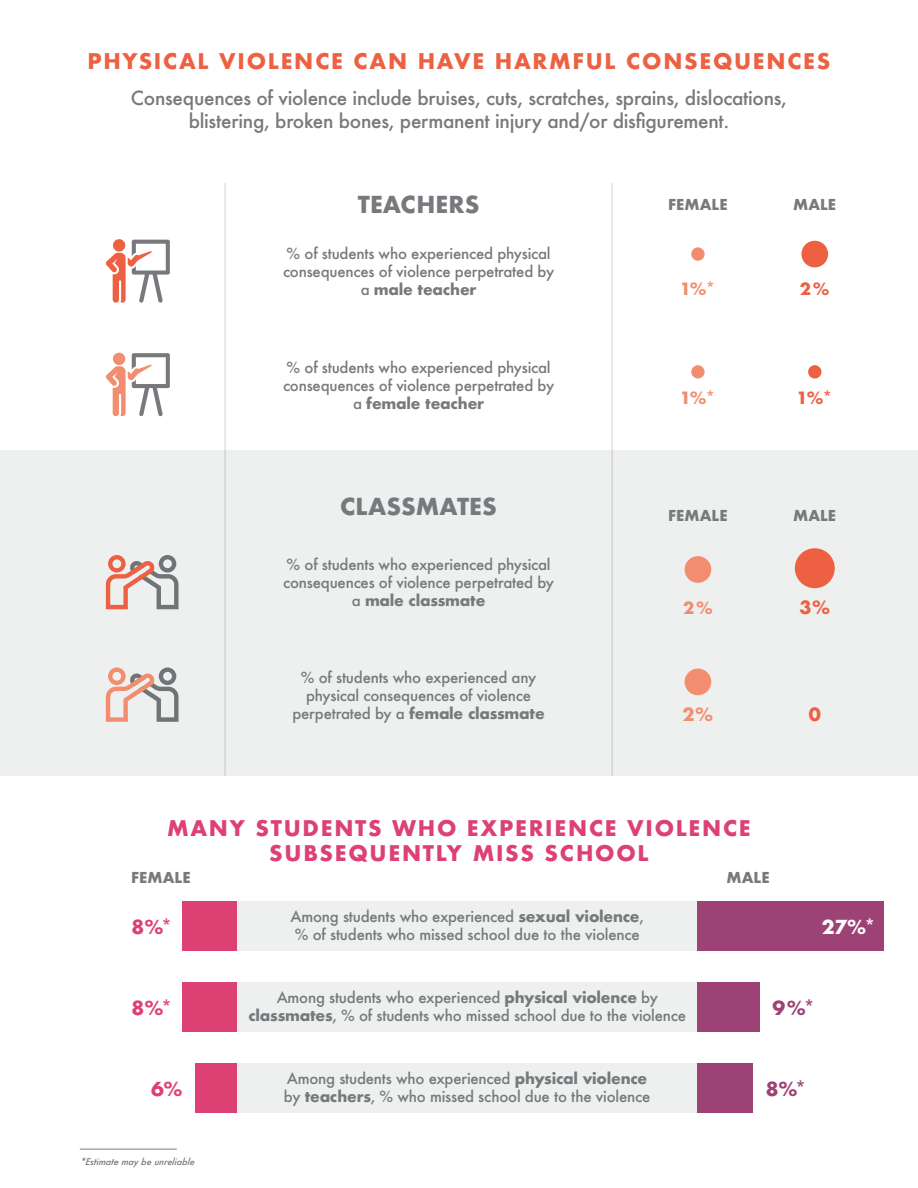
<style>
.page{position:relative;width:918px;height:1188px;background:#fff}
.page>*{position:absolute;margin:0;border:0;box-sizing:border-box;transform-origin:0 0}
.t1{font:700 22.8px "Futura";color:#77797d}
.t2{font:700 21px "Futura";letter-spacing:.08em;color:#dd4174}
.t3{font:700 21px "Futura";letter-spacing:.08em;color:#ed6142}
.t4{font:500 18.9px/22.5px "Futura";letter-spacing:-.015em;color:#77797d;text-align:center}
.t5{font:700 18.9px "Futura";color:#dd4174}
.t6{font:700 18.9px "Futura";color:#9c4275}
.t7{font:700 18.9px "Futura";color:#fff}
.t8{font:700 17.85px "Futura";color:#ed6041}
.t9{font:700 17.85px "Futura";color:#f28e6f}
.t10{font:700 16.5px "Futura";color:#f28e6f}
.t11{font:700 16.5px "Futura";color:#ed6041}
.t12{font:500 15px/18px "Futura";letter-spacing:-.015em;color:#77797d;text-align:center}
.t13{font:700 14.7px "Futura";color:#77797d}
.t14{font:italic 500 9px "Futura";color:#767a7a}
.s1{color:#767a7a}
.s2{font-weight:700}
.s3{color:#767a7c}
.s4{font-weight:700;color:#767a7a}
.s5{font-weight:700;color:#767a7c}
.s6{font-weight:700;color:#757a7d}
</style>
<div class="page">
<div style="left:0;top:450px;width:918px;height:326px;background:#eeefef"></div>
<div style="left:691px;top:247px;width:14px;height:14px;background:#f28e6f;border-radius:50%"></div>
<svg style="left:106px;top:239px;width:64px;height:64px"></svg>
<svg style="left:106px;top:353px;width:64px;height:63px"></svg>
<div style="left:795px;top:548px;width:40px;height:40px;background:#ed6041;border-radius:50%"></div>
<svg style="left:106px;top:667px;width:73px;height:55px"></svg>
<svg style="left:106px;top:555px;width:73px;height:54px"></svg>
<hr style="left:224px;top:183px;width:2px;height:593px;background:#231f20">
<hr style="left:611px;top:183px;width:2px;height:593px;background:#231f20">
<div style="left:196px;top:1063px;width:41px;height:50px;background:#dd4174"></div>
<div style="left:697px;top:982px;width:62px;height:50px;background:#9c4275"></div>
<div style="left:697px;top:1063px;width:55px;height:50px;background:#9c4275"></div>
<div style="left:182px;top:982px;width:55px;height:50px;background:#dd4174"></div>
<div style="left:182px;top:901px;width:55px;height:50px;background:#dd4174"></div>
<div style="left:237px;top:1063px;width:460px;height:50px;background:#eeefef"></div>
<div style="left:697px;top:901px;width:187px;height:50px;background:#9c4275"></div>
<div style="left:237px;top:901px;width:460px;height:50px;background:#eeefef"></div>
<div style="left:237px;top:982px;width:460px;height:50px;background:#eeefef"></div>
<div style="left:801px;top:241px;width:27px;height:26px;background:#ed6041;border-radius:50%"></div>
<div style="left:691px;top:365px;width:14px;height:14px;background:#f28e6f;border-radius:50%"></div>
<div style="left:808px;top:365px;width:13px;height:14px;background:#ed6041;border-radius:50%"></div>
<div style="left:685px;top:556px;width:26px;height:27px;background:#f28e6f;border-radius:50%"></div>
<div style="left:685px;top:669px;width:26px;height:26px;background:#f28e6f;border-radius:50%"></div>
<hr style="left:80px;top:1149px;width:97px;height:1px;background:#767a7a">
<p class="t3" style="left:87px;top:46px;width:745px">PHYSICAL VIOLENCE CAN HAVE HARMFUL CONSEQUENCES</p>
<p class="t4" style="left:131px;top:87px;width:658px">Consequences of violence include bruises, cuts, scratches, sprains, dislocations, blistering, broken bones, permanent injury and/or disfigurement.</p>
<p class="t1" style="left:358px;top:188px;width:123px">TEACHERS</p>
<p class="t13" style="left:668px;top:194px;width:61px">FEMALE</p>
<p class="t13" style="left:793px;top:194px;width:45px">MALE</p>
<p class="t12" style="left:283px;top:244px;width:273px">% of students who experienced physical consequences of <span class="s1">violence</span> perpetrated by a <span class="s2">male teacher</span></p>
<p class="t12" style="left:283px;top:358px;width:273px">% of students who experienced physical consequences of <span class="s3">violence</span> perpetrated by a <span class="s2">female teacher</span></p>
<p class="t1" style="left:340px;top:490px;width:158px">CLASSMATES</p>
<p class="t12" style="left:283px;top:556px;width:273px">% of students who experienced physical consequences of <span class="s3">violence</span> perpetrated by a <span class="s2">male classmate</span></p>
<p class="t12" style="left:292px;top:668px;width:254px">% of students who experienced any physical consequences of <span class="s3">violence </span>perpetrated by a <span class="s2">female classmate</span></p>
<p class="t10" style="left:680px;top:277px;width:38px">1%*</p>
<p class="t11" style="left:800px;top:277px;width:31px">2%</p>
<p class="t10" style="left:680px;top:386px;width:38px">1%*</p>
<p class="t11" style="left:797px;top:386px;width:38px">1%*</p>
<p class="t13" style="left:668px;top:505px;width:61px">FEMALE</p>
<p class="t13" style="left:793px;top:505px;width:45px">MALE</p>
<p class="t10" style="left:683px;top:596px;width:31px">2%</p>
<p class="t9" style="left:682px;top:701px;width:32px">2%</p>
<p class="t8" style="left:799px;top:594px;width:32px">3%</p>
<p class="t8" style="left:809px;top:701px;width:14px">0</p>
<p class="t2" style="left:167px;top:812px;width:585px">MANY STUDENTS WHO EXPERIENCE VIOLENCE</p>
<p class="t2" style="left:269px;top:838px;width:381px">SUBSEQUENTLY MISS SCHOOL</p>
<p class="t13" style="left:131px;top:867px;width:61px">FEMALE</p>
<p class="t13" style="left:727px;top:867px;width:45px">MALE</p>
<p class="t12" style="left:291px;top:907px;width:355px">Among students who experienced <span class="s4">sexual violence</span>,</p>
<p class="t5" style="left:132px;top:913px;width:43px">8%*</p>
<p class="t12" style="left:295px;top:925px;width:346px">% of students who missed school due to the violence</p>
<p class="t7" style="left:822px;top:913px;width:56px">27%*</p>
<p class="t5" style="left:132px;top:994px;width:43px">8%*</p>
<p class="t5" style="left:151px;top:1075px;width:33px">6%</p>
<p class="t14" style="left:80px;top:1156px;width:118px">*Estimate may be unreliable</p>
<p class="t12" style="left:249px;top:988px;width:439px">Among students who experienced <span class="s5">physical violence</span> by <span class="s2">classmates</span>, % of students who missed school due to the violence</p>
<p class="t6" style="left:772px;top:994px;width:45px">9%*</p>
<p class="t12" style="left:287px;top:1069px;width:362px">Among students who experienced <span class="s6">physical violence</span></p>
<p class="t12" style="left:284px;top:1087px;width:368px">by <span class="s2">teachers</span>, % who missed school due to the violence</p>
<p class="t6" style="left:766px;top:1075px;width:43px">8%*</p>
</div>
